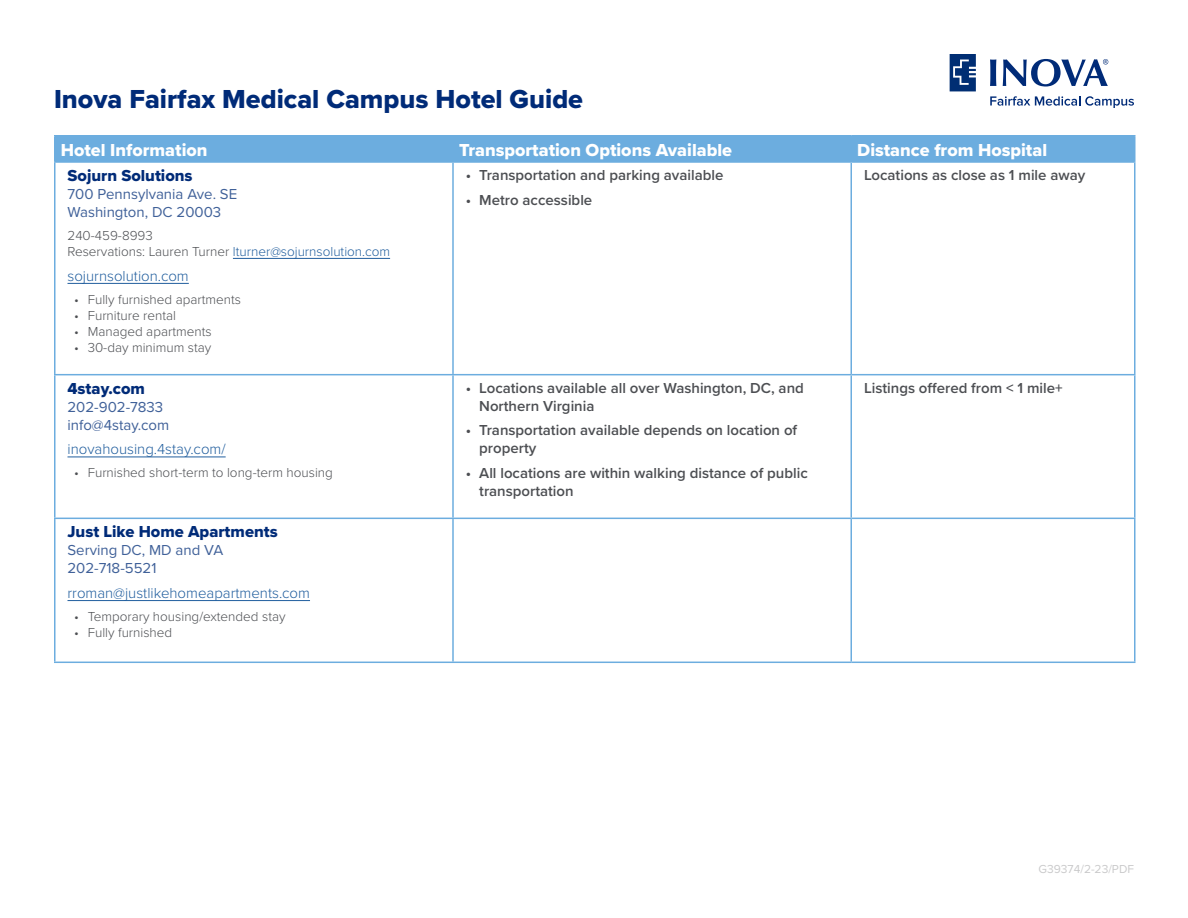
<style>
.page{position:relative;width:1188px;height:918px;background:#fff}
.page>*{position:absolute;margin:0;border:0;box-sizing:border-box;transform-origin:0 0}
.t1{font:27px "Proxima Nova Extrabld";color:#002b78}
.t2{font:18px "Proxima Nova Extrabld";color:#fff}
.t3{font:16.5px "Proxima Nova Extrabld";color:#002b78}
.t4{font:600 15px/18px "Proxima Nova";color:#4d4f53}
.t5{font:15px/18px "Proxima Nova";color:#406199}
.t6{font:300 15px "Proxima Nova";color:#215e9e}
.t7{font:300 13.5px/16.2px "Proxima Nova";color:#4d4f53}
.t8{font:12px "Proxima Nova";color:#cacacb}
.s1{color:#215e9e}
</style>
<div class="page">
<svg style="left:990px;top:59px;width:6px;height:27px"></svg>
<svg style="left:1003px;top:59px;width:105px;height:28px"></svg>
<svg style="left:990px;top:96px;width:144px;height:12px"></svg>
<svg style="left:950px;top:54px;width:26px;height:37px"></svg>
<div style="left:56px;top:136px;width:1078px;height:25px;background:#6caddf"></div>
<hr style="left:54px;top:135px;width:399px;height:1px;background:#6caddf">
<hr style="left:54px;top:136px;width:2px;height:25px;background:#6caddf">
<hr style="left:453px;top:135px;width:398px;height:1px;background:#6caddf">
<hr style="left:452px;top:136px;width:2px;height:25px;background:#6caddf">
<hr style="left:851px;top:135px;width:285px;height:1px;background:#6caddf">
<hr style="left:850px;top:136px;width:2px;height:25px;background:#6caddf">
<hr style="left:1134px;top:136px;width:2px;height:25px;background:#6caddf">
<hr style="left:54px;top:161px;width:399px;height:2px;background:#6caddf">
<hr style="left:453px;top:161px;width:398px;height:2px;background:#6caddf">
<hr style="left:851px;top:161px;width:285px;height:2px;background:#6caddf">
<hr style="left:54px;top:163px;width:2px;height:211px;background:#6caddf">
<hr style="left:452px;top:163px;width:2px;height:211px;background:#6caddf">
<hr style="left:850px;top:163px;width:2px;height:211px;background:#6caddf">
<hr style="left:1134px;top:163px;width:2px;height:211px;background:#6caddf">
<hr style="left:54px;top:374px;width:399px;height:1px;background:#6caddf">
<hr style="left:54px;top:375px;width:2px;height:143px;background:#6caddf">
<hr style="left:453px;top:374px;width:398px;height:1px;background:#6caddf">
<hr style="left:452px;top:375px;width:2px;height:143px;background:#6caddf">
<hr style="left:851px;top:374px;width:285px;height:1px;background:#6caddf">
<hr style="left:850px;top:375px;width:2px;height:143px;background:#6caddf">
<hr style="left:1134px;top:375px;width:2px;height:143px;background:#6caddf">
<hr style="left:54px;top:518px;width:399px;height:1px;background:#6caddf">
<hr style="left:54px;top:519px;width:2px;height:143px;background:#6caddf">
<hr style="left:453px;top:518px;width:398px;height:1px;background:#6caddf">
<hr style="left:452px;top:519px;width:2px;height:143px;background:#6caddf">
<hr style="left:851px;top:518px;width:285px;height:1px;background:#6caddf">
<hr style="left:850px;top:519px;width:2px;height:143px;background:#6caddf">
<hr style="left:1134px;top:519px;width:2px;height:143px;background:#6caddf">
<hr style="left:54px;top:662px;width:399px;height:1px;background:#6caddf">
<hr style="left:453px;top:662px;width:398px;height:1px;background:#6caddf">
<hr style="left:851px;top:662px;width:285px;height:1px;background:#6caddf">
<hr style="left:233px;top:258px;width:157px;height:1px;background:#215e9e">
<hr style="left:68px;top:283px;width:121px;height:1px;background:#215e9e">
<hr style="left:68px;top:457px;width:158px;height:1px;background:#215e9e">
<hr style="left:68px;top:600px;width:242px;height:1px;background:#215e9e">
<h1 class="t1" style="left:54px;top:79px;width:531px">Inova Fairfax Medical Campus Hotel Guide</h1>
<p class="t2" style="left:61px;top:137px;width:148px">Hotel Information</p>
<p class="t2" style="left:459px;top:137px;width:275px">Transportation Options Available</p>
<p class="t2" style="left:857px;top:137px;width:191px">Distance from Hospital</p>
<p class="t3" style="left:68px;top:163px;width:127px">Sojurn Solutions</p>
<p class="t5" style="left:68px;top:184px;width:171px">700 Pennsylvania Ave. SE<br>Washington, DC 20003</p>
<p class="t7" style="left:68px;top:227px;width:324px">240-459-8993<br>Reservations: Lauren Turner <span class="s1">lturner@sojurnsolution.com</span></p>
<p class="t6" style="left:68px;top:265px;width:123px">sojurnsolution.com</p>
<p class="t7" style="left:74px;top:291px;width:168px">• Fully furnished apartments</p>
<p class="t7" style="left:74px;top:307px;width:103px">• Furniture rental</p>
<p class="t7" style="left:74px;top:323px;width:139px">• Managed apartments</p>
<p class="t7" style="left:74px;top:339px;width:139px">• 30-day minimum stay</p>
<p class="t4" style="left:466px;top:165px;width:259px">• Transportation and parking available</p>
<p class="t4" style="left:466px;top:190px;width:128px">• Metro accessible</p>
<p class="t4" style="left:864px;top:165px;width:223px">Locations as close as 1 mile away</p>
<p class="t3" style="left:68px;top:376px;width:79px">4stay.com</p>
<p class="t5" style="left:68px;top:397px;width:103px">202-902-7833 info@4stay.com</p>
<p class="t6" style="left:68px;top:438px;width:160px">inovahousing.4stay.com/</p>
<p class="t7" style="left:74px;top:464px;width:260px">• Furnished short-term to long-term housing</p>
<p class="t3" style="left:68px;top:520px;width:212px">Just Like Home Apartments</p>
<p class="t5" style="left:68px;top:541px;width:157px">Serving DC, MD and VA<br>202-718-5521</p>
<p class="t6" style="left:68px;top:582px;width:244px">rroman@justlikehomeapartments.com</p>
<p class="t7" style="left:74px;top:608px;width:213px">• Temporary housing/extended stay</p>
<p class="t7" style="left:74px;top:624px;width:100px">• Fully furnished</p>
<p class="t4" style="left:479px;top:378px;width:326px;text-indent:-14px">• Locations available all over Washington, DC, and<br>Northern Virginia</p>
<p class="t4" style="left:479px;top:421px;width:319px;text-indent:-14px">• Transportation available depends on location of property</p>
<p class="t4" style="left:479px;top:464px;width:330px;text-indent:-14px">• All locations are within walking distance of public transportation</p>
<p class="t4" style="left:864px;top:378px;width:200px">Listings offered from &lt; 1 mile+</p>
<p class="t8" style="left:1039px;top:861px;width:97px">G39374/2-23/PDF</p>
</div>
